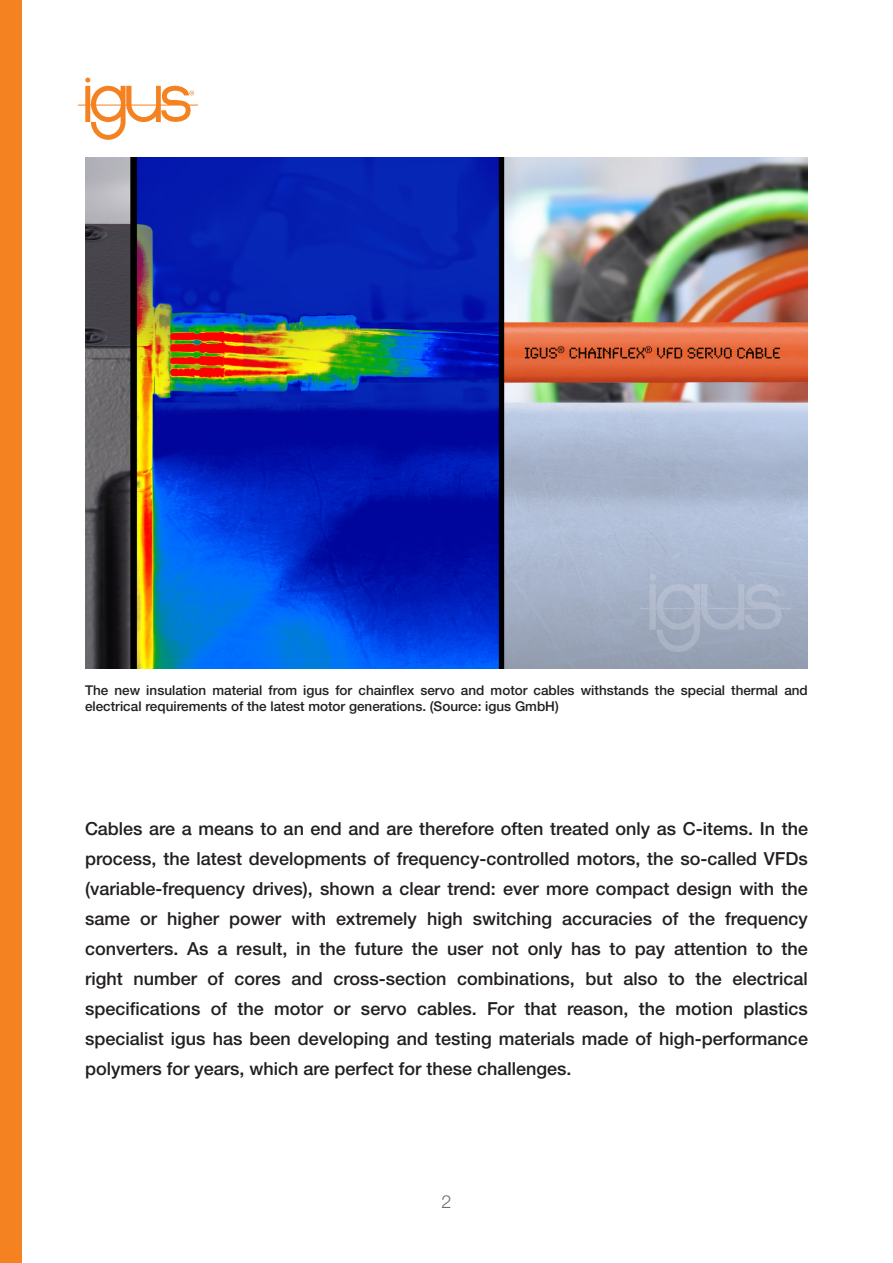
<style>
.page{position:relative;width:893px;height:1263px;background:#fff}
.page>*{position:absolute;margin:0;border:0;box-sizing:border-box;transform-origin:0 0}
.t1{font:500 18px/30px "Helvetica Neue LTW1 G";color:#231f20;text-align:justify}
.t2{font:300 18px "Helvetica Neue LTW1 G";color:#6c6d70}
.t3{font:500 13.5px/16.2px "Helvetica Neue LTW1 G";color:#231f20}
</style>
<div class="page">
<img style="left:85px;top:157px;width:723px;height:511px">
<svg style="left:78px;top:78px;width:120px;height:62px"></svg>
<div style="left:0;top:0;width:21px;height:1263px;background:#f58220"></div>
<p class="t3" style="left:85px;top:682px;width:724px">The new insulation material from igus for chainflex servo and motor cables withstands the special thermal and electrical requirements of the latest motor generations. (Source: igus GmbH)</p>
<p class="t1" style="left:85px;top:814px;width:724px">Cables are a means to an end and are therefore often treated only as C-items. In the process, the latest developments of frequency-controlled motors, the so-called VFDs (variable-frequency drives), shown a clear trend: ever more compact design with the same or higher power with extremely high switching accuracies of the frequency converters. As a result, in the future the user not only has to pay attention to the right number of cores and cross-section combinations, but also to the electrical specifications of the motor or servo cables. For that reason, the motion plastics specialist igus has been developing and testing materials made of high-performance polymers for years, which are perfect for these challenges.</p>
<p class="t2" style="left:441px;top:1190px;width:12px">2</p>
</div>
